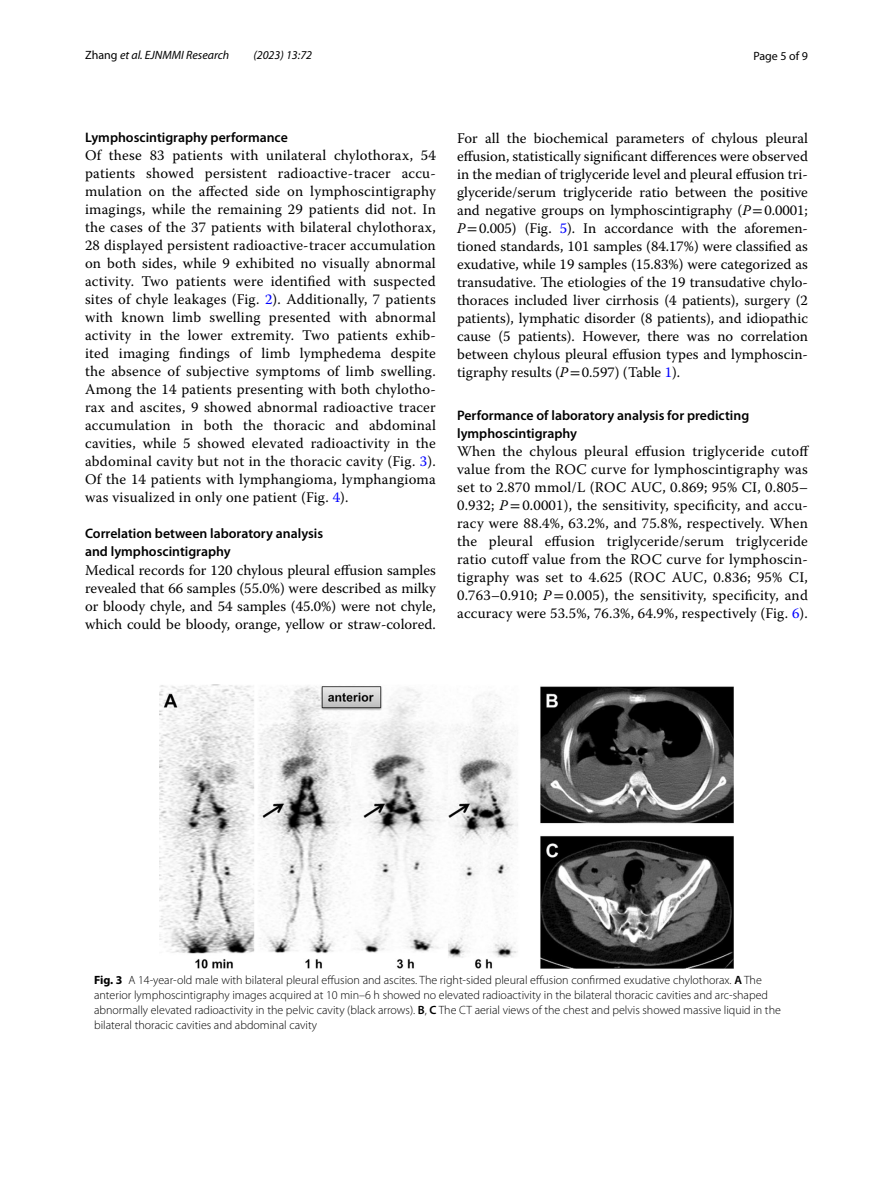
<style>
.page{position:relative;width:893px;height:1187px;background:#fff}
.page>*{position:absolute;margin:0;border:0;box-sizing:border-box;transform-origin:0 0}
.t1{font:14.7px/18px "Warnock Pro";letter-spacing:.01em;color:#000;text-align:justify}
.t2{font:600 13.8px/18px "Myriad Pro";color:#000}
.t3{font:300 12px/15px "Myriad Pro";color:#000}
.t4{font:italic 12px "Myriad Pro";color:#000}
.t5{font:12px "Myriad Pro";color:#000}
.s1{font-style:normal}
.s2{color:#00f}
.s3{font-style:italic}
.s4{font-family:"STIX"}
.s5{font-weight:700}
.s6{font-weight:600}
</style>
<div class="page">
<img style="left:160px;top:684px;width:573px;height:284px">
<p class="t4" style="left:85px;top:48px;width:146px"><span class="s1">Zhang</span> et al. EJNMMI Research</p>
<p class="t4" style="left:253px;top:48px;width:60px">(2023) 13:72</p>
<p class="t5" style="left:753px;top:48px;width:56px">Page 5 of 9</p>
<p class="t2" style="left:85px;top:128px;width:204px">Lymphoscintigraphy performance</p>
<p class="t1" style="left:85px;top:146px;width:352px">Of these 83 patients with unilateral chylothorax, 54 patients showed persistent radioactive-tracer accu&shy;mulation on the affected side on lymphoscintigraphy imagings, while the remaining 29 patients did not. In the cases of the 37 patients with bilateral chylothorax, 28 displayed persistent radioactive-tracer accumulation on both sides, while 9 exhibited no visually abnormal activity. Two patients were identified with suspected sites of chyle leakages (Fig. <span class="s2">2</span>). Additionally, 7 patients with known limb swelling presented with abnormal activity in the lower extremity. Two patients exhib&shy;ited imaging findings of limb lymphedema despite the absence of subjective symptoms of limb swelling.<br>Among the 14 patients presenting with both chylotho&shy;rax and ascites, 9 showed abnormal radioactive tracer accumulation in both the thoracic and abdominal cavities, while 5 showed elevated radioactivity in the abdominal cavity but not in the thoracic cavity (Fig. <span class="s2">3</span>).<br>Of the 14 patients with lymphangioma, lymphangioma was visualized in only one patient (Fig. <span class="s2">4</span>).</p>
<p class="t2" style="left:85px;top:524px;width:240px">Correlation between laboratory analysis and lymphoscintigraphy</p>
<p class="t1" style="left:85px;top:560px;width:352px">Medical records for 120 chylous pleural effusion samples revealed that 66 samples (55.0%) were described as milky or bloody chyle, and 54 samples (45.0%) were not chyle, which could be bloody, orange, yellow or straw-colored.</p>
<p class="t1" style="left:457px;top:128px;width:352px">For all the biochemical parameters of chylous pleural effusion, statistically significant differences were observed in the median of triglyceride level and pleural effusion tri&shy;glyceride/serum triglyceride ratio between the positive and negative groups on lymphoscintigraphy (<span class="s3">P</span><span class="s4">=</span>0.0001; <span class="s3">P</span><span class="s4">=</span>0.005) (Fig. <span class="s2">5</span>). In accordance with the aforemen&shy;tioned standards, 101 samples (84.17%) were classified as exudative, while 19 samples (15.83%) were categorized as transudative. The etiologies of the 19 transudative chylo&shy;thoraces included liver cirrhosis (4 patients), surgery (2 patients), lymphatic disorder (8 patients), and idiopathic cause (5 patients). However, there was no correlation between chylous pleural effusion types and lymphoscin&shy;tigraphy results (<span class="s3">P</span><span class="s4">=</span>0.597) (Table <span class="s2">1</span>).</p>
<p class="t2" style="left:457px;top:406px;width:294px">Performance of laboratory analysis for predicting lymphoscintigraphy</p>
<p class="t1" style="left:457px;top:442px;width:353px">When the chylous pleural effusion triglyceride cutoff value from the ROC curve for lymphoscintigraphy was set to 2.870 mmol/L (ROC AUC, 0.869; 95% CI, 0.805– 0.932; <span class="s3">P</span><span class="s4">=</span>0.0001), the sensitivity, specificity, and accu&shy;racy were 88.4%, 63.2%, and 75.8%, respectively. When the pleural effusion triglyceride/serum triglyceride ratio cutoff value from the ROC curve for lymphoscin&shy;tigraphy was set to 4.625 (ROC AUC, 0.836; 95% CI, 0.763–0.910; <span class="s3">P</span><span class="s4">=</span>0.005), the sensitivity, specificity, and accuracy were 53.5%, 76.3%, 64.9%, respectively (Fig. <span class="s2">6</span>).</p>
<p class="t3" style="left:94px;top:972px;width:688px"><span class="s5">Fig. 3</span> A 14-year-old male with bilateral pleural effusion and ascites. The right-sided pleural effusion confirmed exudative chylothorax. <span class="s6">A</span> The anterior lymphoscintigraphy images acquired at 10 min–6 h showed no elevated radioactivity in the bilateral thoracic cavities and arc-shaped abnormally elevated radioactivity in the pelvic cavity (black arrows). <span class="s6">B</span>, <span class="s6">C</span> The CT aerial views of the chest and pelvis showed massive liquid in the bilateral thoracic cavities and abdominal cavity</p>
</div>
